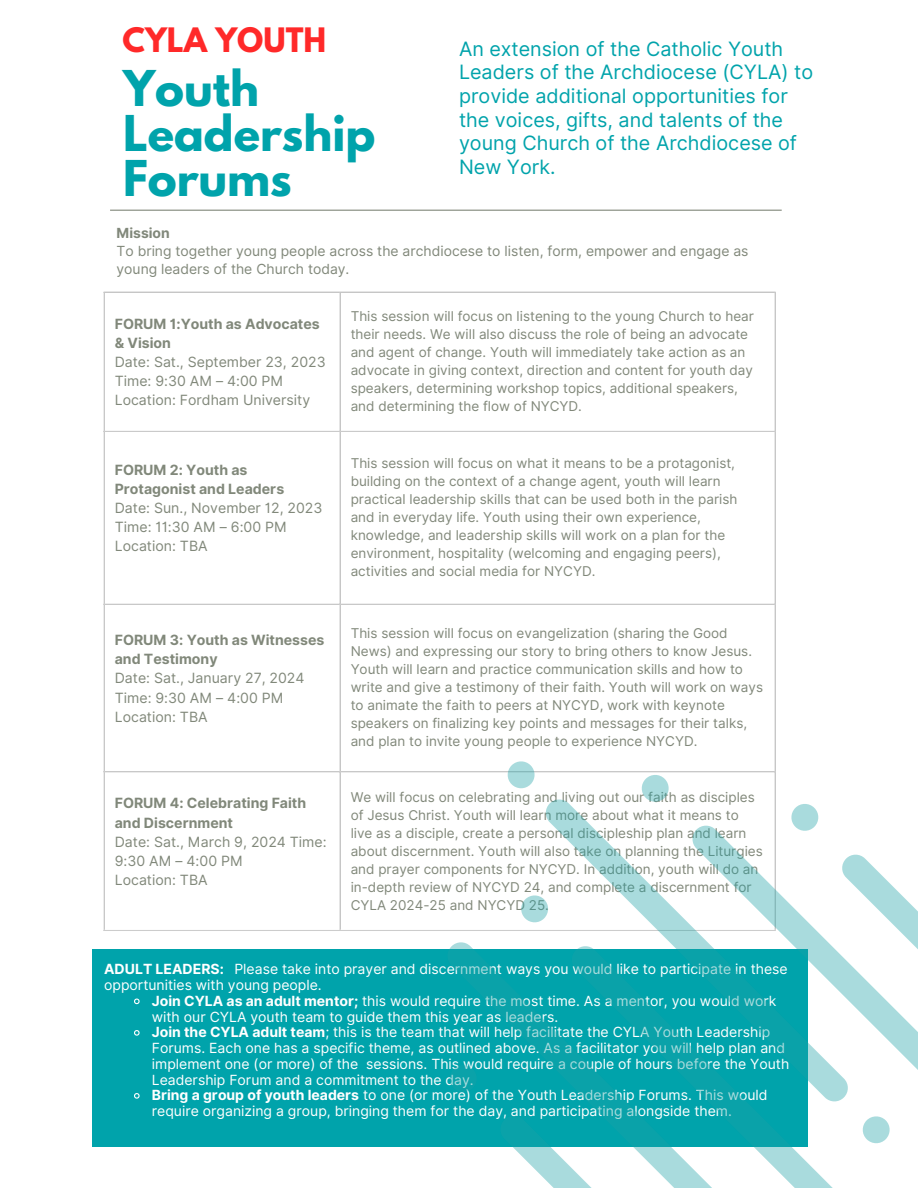
<style>
.page{position:relative;width:918px;height:1188px;background:#fff}
.page>*{position:absolute;margin:0;border:0;box-sizing:border-box;transform-origin:0 0}
.t1{font:700 43.8px/45px "League Spartan";color:#00a3ab}
.t2{font:700 29.85px "League Spartan";color:#ff2929}
.t3{font:19.8px/23.7px "Inter";color:#00a3ab}
.t4{font:14.1px/19px "Inter";color:#81887a}
.t5{font:700 14.1px/19px "Inter";color:#81887a}
.t6{font:13.95px/15.8px "Inter";color:#fff}
.t7{font:13.95px/18px "Inter";color:#81887a}
.t8{font:700 13.95px "Inter";color:#81887a}
.t9{font:13.5px/18px "Inter";color:#81887a}
.s1{font-weight:700}
</style>
<div class="page">
<div style="left:92px;top:950px;width:715px;height:197px;background:#00a3ab"></div>
<svg style="left:134px;top:998px;width:6px;height:7px"></svg>
<svg style="left:134px;top:1030px;width:6px;height:6px"></svg>
<svg style="left:134px;top:1093px;width:6px;height:6px"></svg>
<hr style="left:104px;top:293px;width:1px;height:637px;background:#ccc">
<hr style="left:339px;top:293px;width:2px;height:637px;background:#ccc">
<hr style="left:775px;top:293px;width:1px;height:637px;background:#ccc">
<hr style="left:104px;top:292px;width:672px;height:1px;background:#ccc">
<hr style="left:104px;top:431px;width:672px;height:1px;background:#ccc">
<hr style="left:104px;top:604px;width:672px;height:1px;background:#ccc">
<hr style="left:104px;top:771px;width:672px;height:1px;background:#ccc">
<hr style="left:104px;top:930px;width:672px;height:1px;background:#ccc">
<hr style="left:110px;top:210px;width:672px;height:1px;background:#81887a">
<svg style="left:446px;top:760px;width:472px;height:428px"></svg>
<p class="t2" style="left:123px;top:26px;width:205px">CYLA YOUTH</p>
<p class="t3" style="left:459px;top:37px;width:356px">An extension of the Catholic Youth<br>Leaders of the Archdiocese (CYLA) to provide additional opportunities for the voices, gifts, and talents of the young Church of the Archdiocese of<br>New York.</p>
<p class="t1" style="left:123px;top:71px;width:254px">Youth<br>Leadership</p>
<p class="t1" style="left:123px;top:161px;width:170px">Forums</p>
<p class="t8" style="left:117px;top:224px;width:55px">Mission</p>
<p class="t7" style="left:117px;top:242px;width:633px">To bring together young people across the archdiocese to listen, form, empower and engage as young leaders of the Church today.</p>
<p class="t5" style="left:115px;top:314px;width:206px">FORUM 1:Youth as Advocates &amp; Vision</p>
<p class="t4" style="left:115px;top:352px;width:212px">Date: Sat., September 23, 2023<br>Time: 9:30 AM – 4:00 PM<br>Location: Fordham University</p>
<p class="t5" style="left:115px;top:460px;width:171px">FORUM 2: Youth as<br>Protagonist and Leaders</p>
<p class="t4" style="left:115px;top:498px;width:209px">Date: Sun., November 12, 2023<br>Time: 11:30 AM – 6:00 PM<br>Location: TBA</p>
<p class="t5" style="left:115px;top:631px;width:211px">FORUM 3: Youth as Witnesses and Testimony</p>
<p class="t4" style="left:115px;top:669px;width:191px">Date: Sat., January 27, 2024<br>Time: 9:30 AM – 4:00 PM<br>Location: TBA</p>
<p class="t5" style="left:115px;top:794px;width:193px">FORUM 4: Celebrating Faith and Discernment</p>
<p class="t4" style="left:115px;top:832px;width:213px">Date: Sat., March 9, 2024 Time:<br>9:30 AM – 4:00 PM</p>
<p class="t4" style="left:115px;top:870px;width:94px">Location: TBA</p>
<p class="t9" style="left:351px;top:307px;width:405px">This session will focus on listening to the young Church to hear their needs. We will also discuss the role of being an advocate and agent of change. Youth will immediately take action as an advocate in giving context, direction and content for youth day speakers, determining workshop topics, additional speakers, and determining the flow of NYCYD.</p>
<p class="t9" style="left:351px;top:454px;width:388px">This session will focus on what it means to be a protagonist, building on the context of a change agent, youth will learn practical leadership skills that can be used both in the parish and in everyday life. Youth using their own experience, knowledge, and leadership skills will work on a plan for the environment, hospitality (welcoming and engaging peers), activities and social media for NYCYD.</p>
<p class="t9" style="left:351px;top:625px;width:414px">This session will focus on evangelization (sharing the Good News) and expressing our story to bring others to know Jesus.<br>Youth will learn and practice communication skills and how to write and give a testimony of their faith. Youth will work on ways to animate the faith to peers at NYCYD, work with keynote speakers on finalizing key points and messages for their talks, and plan to invite young people to experience NYCYD.</p>
<p class="t9" style="left:351px;top:788px;width:414px">We will focus on celebrating and living out our faith as disciples of Jesus Christ. Youth will learn more about what it means to live as a disciple, create a personal discipleship plan and learn about discernment. Youth will also take on planning the Liturgies and prayer components for NYCYD. In addition, youth will do an in-depth review of NYCYD 24, and complete a discernment for CYLA 2024-25 and NYCYD 25.</p>
<p class="t6" style="left:104px;top:961px;width:685px"><span class="s1">ADULT LEADERS:</span> Please take into prayer and discernment ways you would like to participate in these opportunities with young people.</p>
<p class="t6" style="left:152px;top:993px;width:626px"><span class="s1">Join CYLA as an adult mentor;</span> this would require the most time. As a mentor, you would work with our CYLA youth team to guide them this year as leaders.</p>
<p class="t6" style="left:152px;top:1024px;width:639px"><span class="s1">Join the CYLA adult team</span>; this is the team that will help facilitate the CYLA Youth Leadership Forums. Each one has a specific theme, as outlined above. As a facilitator you will help plan and implement one (or more) of the sessions. This would require a couple of hours before the Youth Leadership Forum and a commitment to the day.</p>
<p class="t6" style="left:152px;top:1087px;width:617px"><span class="s1">Bring a group of youth leaders</span> to one (or more) of the Youth Leadership Forums. This would require organizing a group, bringing them for the day, and participating alongside them.</p>
</div>
